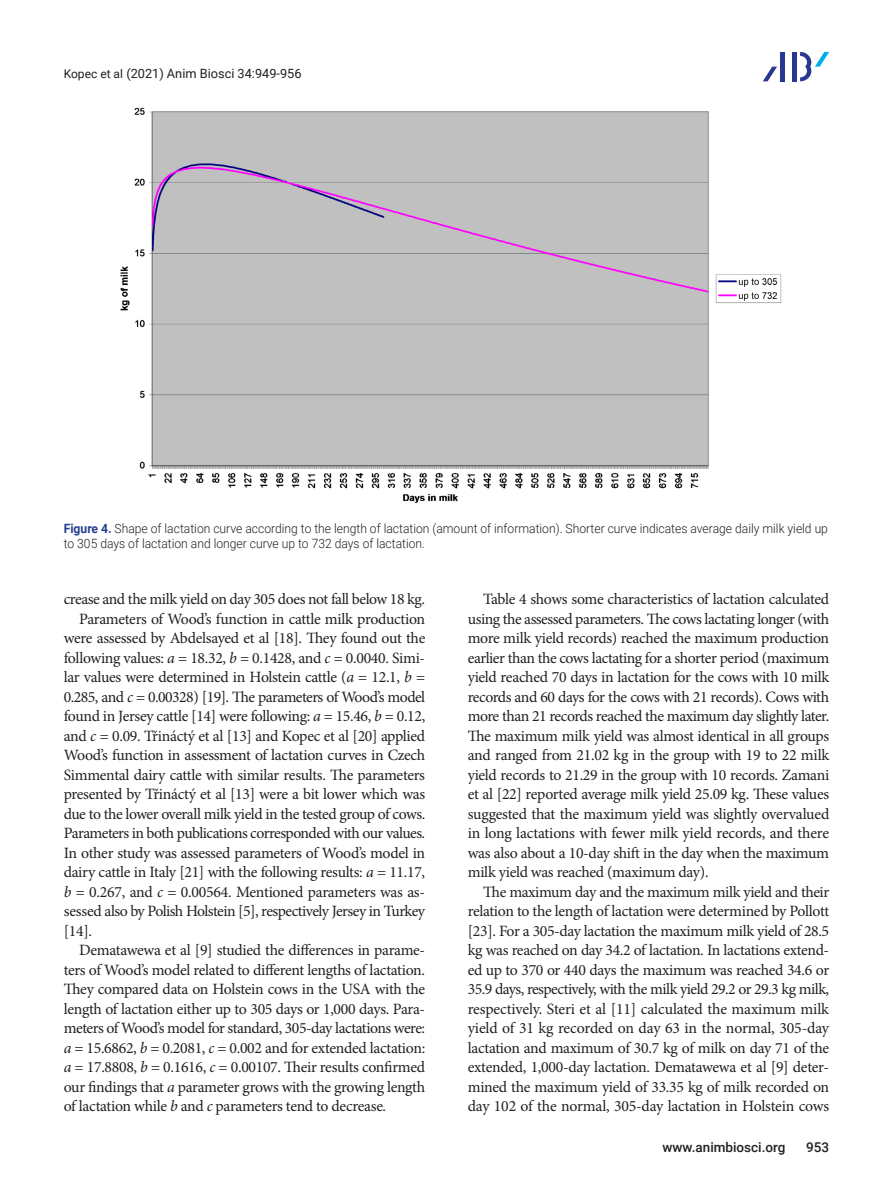
<style>
.page{position:relative;width:893px;height:1191px;background:#fff}
.page>*{position:absolute;margin:0;border:0;box-sizing:border-box;transform-origin:0 0}
.본문{font:15.75px/19.5px "Minion Pro";letter-spacing:-.025em;color:#231f20;text-align:justify}
.t1{font:500 13.5px "Roboto";color:#231f20}
.표_그림__제목{font:300 12.75px/15px "Roboto";color:#231f20;scale:.95 1}
.t2{font:12.75px "Roboto";color:#231f20}
.s1{font-size:12px}
.s2{font-weight:700;color:#253f8e}
.s3{font-style:italic}
</style>
<div class="page">
<div style="left:792px;top:52px;width:5px;height:29px;background:#283890"></div>
<hr style="left:781px;top:52px;width:4px;height:29px;background:#283890">
<svg style="left:763px;top:67px;width:14px;height:14px"></svg>
<svg style="left:800px;top:52px;width:29px;height:29px"></svg>
<img style="left:120px;top:107px;width:662px;height:396px">
<p class="t2" style="left:64px;top:65px;width:239px"><span class="s1">Kopec et al</span> (2021) Anim Biosci 34:949-956</p>
<p class="표_그림__제목" style="left:64px;top:521px;width:806px"><span class="s2">Figure 4.</span> Shape of lactation curve according to the length of lactation (amount of information). Shorter curve indicates average daily milk yield up to 305 days of lactation and longer curve up to 732 days of lactation.</p>
<p class="본문" style="left:64px;top:589px;width:363px">crease and the milk yield on day 305 does not fall below 18 kg.</p>
<p class="본문" style="left:64px;top:609px;width:363px;text-indent:15px">Parameters of Wood’s function in cattle milk production were assessed by Abdelsayed et al [18]. They found out the following values: <span class="s3">a</span> = 18.32, <span class="s3">b</span> = 0.1428, and <span class="s3">c</span> = 0.0040. Simi&shy;lar values were determined in Holstein cattle (<span class="s3">a</span> = 12.1, <span class="s3">b</span> = 0.285, and <span class="s3">c</span> = 0.00328) [19]. The parameters of Wood’s model found in Jersey cattle [14] were following: <span class="s3">a</span> = 15.46, <span class="s3">b</span> = 0.12, and <span class="s3">c</span> = 0.09. Třináctý et al [13] and Kopec et al [20] applied Wood’s function in assessment of lactation curves in Czech Simmental dairy cattle with similar results. The parameters presented by Třináctý et al [13] were a bit lower which was due to the lower overall milk yield in the tested group of cows.<br>Parameters in both publications corresponded with our values.<br>In other study was assessed parameters of Wood’s model in dairy cattle in Italy [21] with the following results: <span class="s3">a</span> = 11.17, <span class="s3">b</span> = 0.267, and <span class="s3">c</span> = 0.00564. Mentioned parameters was as&shy;sessed also by Polish Holstein [5], respectively Jersey in Turkey [14].</p>
<p class="본문" style="left:64px;top:940px;width:363px;text-indent:15px">Dematawewa et al [9] studied the differences in parame&shy;ters of Wood’s model related to different lengths of lactation.<br>They compared data on Holstein cows in the USA with the length of lactation either up to 305 days or 1,000 days. Para&shy;meters of Wood’s model for standard, 305-day lactations were: <span class="s3">a</span> = 15.6862, <span class="s3">b</span> = 0.2081, <span class="s3">c</span> = 0.002 and for extended lactation: <span class="s3">a</span> = 17.8808, <span class="s3">b</span> = 0.1616, <span class="s3">c</span> = 0.00107. Their results confirmed our findings that <span class="s3">a</span> parameter grows with the growing length of lactation while <span class="s3">b</span> and <span class="s3">c</span> parameters tend to decrease.</p>
<p class="본문" style="left:468px;top:589px;width:363px;text-indent:15px">Table 4 shows some characteristics of lactation calculated using the assessed parameters. The cows lactating longer (with more milk yield records) reached the maximum production earlier than the cows lactating for a shorter period (maximum yield reached 70 days in lactation for the cows with 10 milk records and 60 days for the cows with 21 records). Cows with more than 21 records reached the maximum day slightly later.<br>The maximum milk yield was almost identical in all groups and ranged from 21.02 kg in the group with 19 to 22 milk yield records to 21.29 in the group with 10 records. Zamani et al [22] reported average milk yield 25.09 kg. These values suggested that the maximum yield was slightly overvalued in long lactations with fewer milk yield records, and there was also about a 10-day shift in the day when the maximum milk yield was reached (maximum day).</p>
<p class="본문" style="left:468px;top:882px;width:363px;text-indent:15px">The maximum day and the maximum milk yield and their relation to the length of lactation were determined by Pollott [23]. For a 305-day lactation the maximum milk yield of 28.5 kg was reached on day 34.2 of lactation. In lactations extend&shy;ed up to 370 or 440 days the maximum was reached 34.6 or 35.9 days, respectively, with the milk yield 29.2 or 29.3 kg milk, respectively. Steri et al [11] calculated the maximum milk yield of 31 kg recorded on day 63 in the normal, 305-day lactation and maximum of 30.7 kg of milk on day 71 of the extended, 1,000-day lactation. Dematawewa et al [9] deter&shy;mined the maximum yield of 33.35 kg of milk recorded on day 102 of the normal, 305-day lactation in Holstein cows</p>
<p class="t1" style="left:662px;top:1137px;width:125px">www.animbiosci.org</p>
<p class="t1" style="left:806px;top:1137px;width:25px">953</p>
</div>
